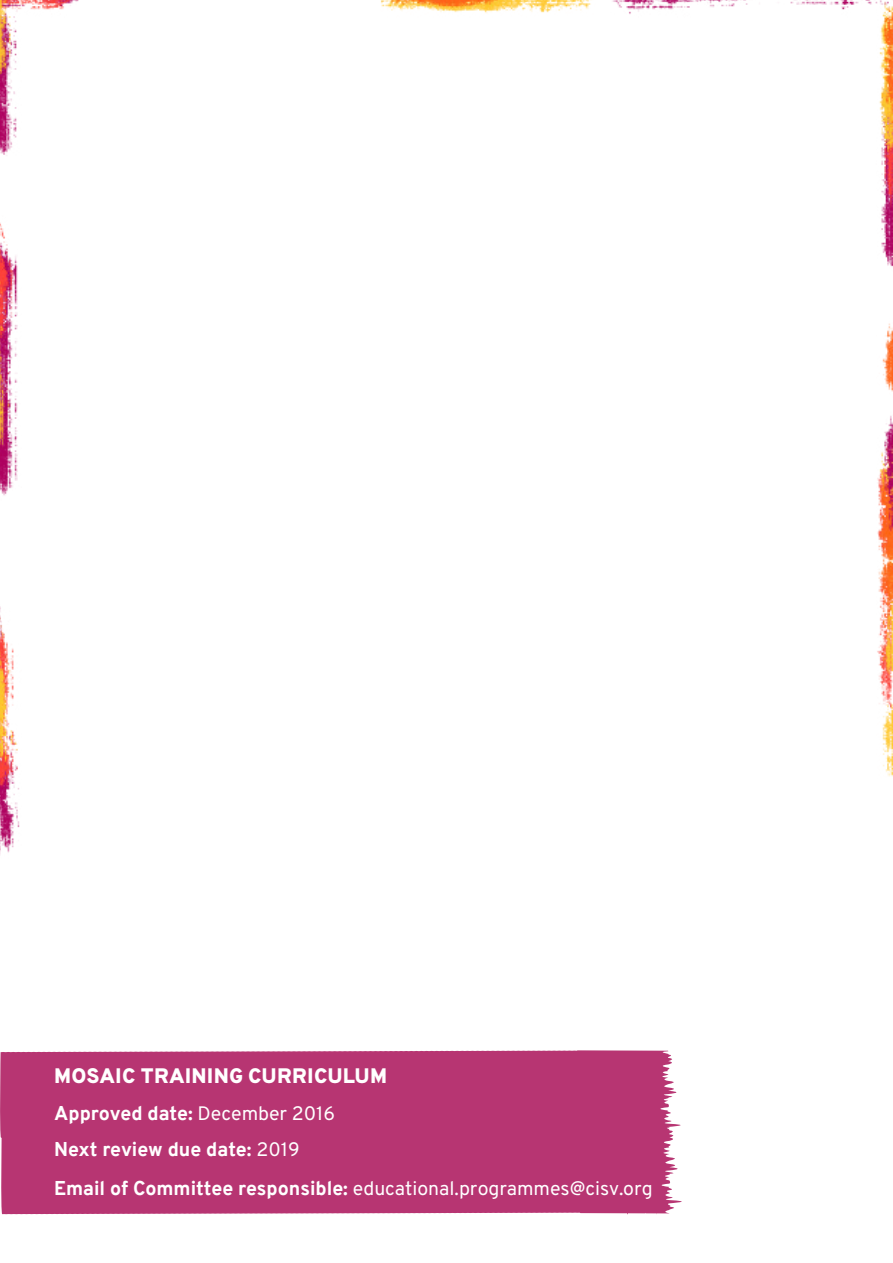
<style>
.page{position:relative;width:893px;height:1263px;background:#fff}
.page>*{position:absolute;margin:0;border:0;box-sizing:border-box;transform-origin:0 0}
.t1{font:800 21px "Overpass";letter-spacing:.01em;color:#fff}
.t2{font:19.5px "Overpass";color:#fff}
.t3{font:800 19.5px/36.5px "Overpass";color:#fff}
.s1{font-weight:400}
.s2{font-weight:800}
</style>
<div class="page">
<img style="left:0;top:1px;width:893px;height:1214px">
<p class="t1" style="left:54px;top:1062px;width:334px">MOSAIC TRAINING CURRICULUM</p>
<p class="t3" style="left:54px;top:1095px;width:283px">Approved date: <span class="s1">December 2016<br></span>Next review due date: <span class="s1">2019</span></p>
<p class="t2" style="left:54px;top:1176px;width:600px"><span class="s2">Email of Committee responsible:</span> educational.programmes@cisv.org</p>
</div>
